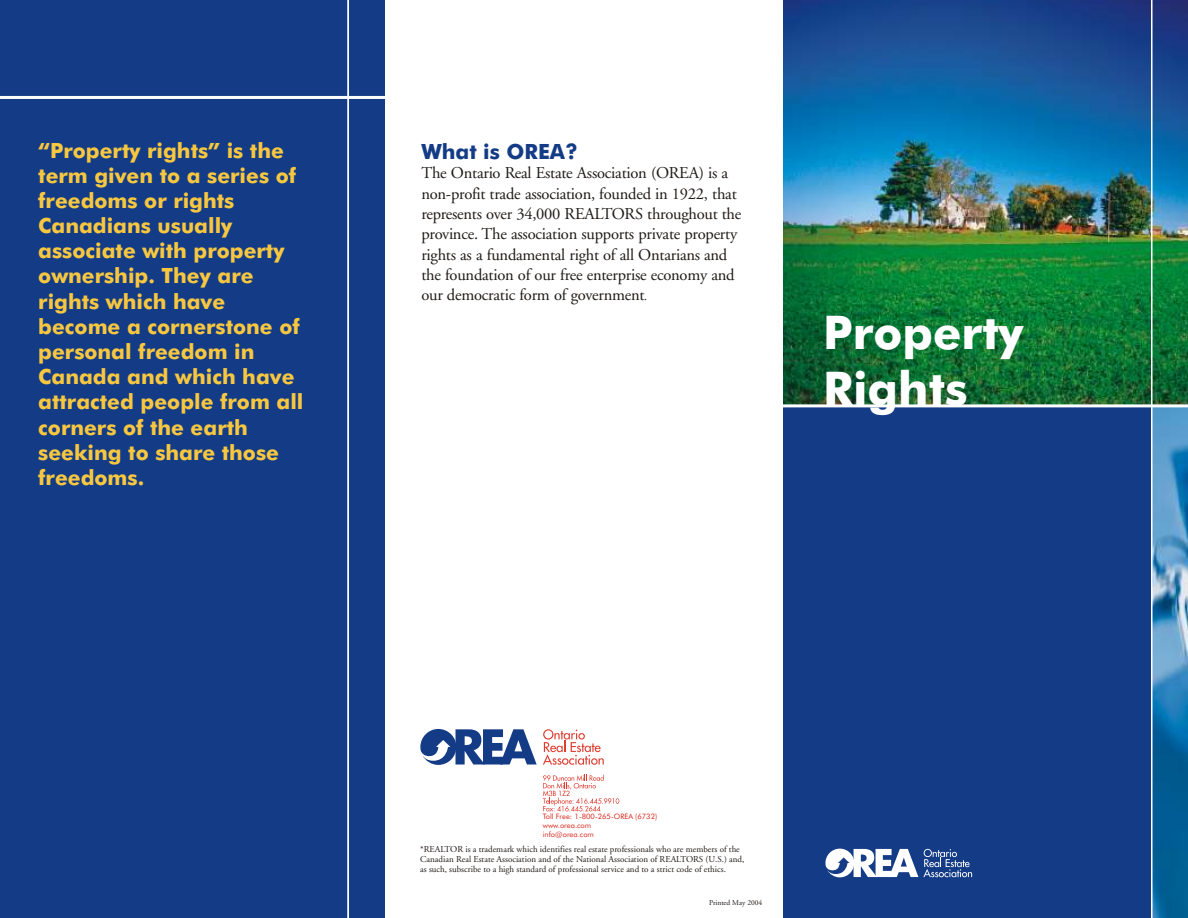
<style>
.page{position:relative;width:1188px;height:918px;background:#fff}
.page>*{position:absolute;margin:0;border:0;box-sizing:border-box;transform-origin:0 0}
.t1{font:700 46.5px/55.8px "Futura Md BT";color:#fff}
.t2{font:700 21px/25.2px "Futura Md BT";color:#f7c740}
.t3{font:700 21px "Futura Md BT";color:#143b85}
.t4{font:16.5px/20.4px "Adobe Garamond";letter-spacing:-.015em;color:#1f1a17}
.t5{font:9px/10.1px "Adobe Garamond";color:#1f1a17}
.t6{font:7.5px/9px "Futura Bk BT";color:#d9261c}
.t7{font:7.5px "Adobe Garamond";color:#1f1a17}
.s1{font-size:12px}
</style>
<div class="page">
<img style="left:783px;top:0;width:405px;height:404px">
<div style="left:783px;top:406px;width:405px;height:512px;background:#143b85"></div>
<img style="left:1153px;top:407px;width:35px;height:511px">
<div style="left:0;top:0;width:385px;height:918px;background:#143b85"></div>
<hr style="left:0;top:96px;width:389px;height:3px;background:#fff">
<hr style="left:348px;top:0;width:1px;height:918px;background:#fff">
<svg style="left:420px;top:729px;width:117px;height:36px"></svg>
<svg style="left:543px;top:729px;width:61px;height:36px"></svg>
<svg style="left:543px;top:775px;width:76px;height:37px"></svg>
<svg style="left:825px;top:849px;width:147px;height:28px"></svg>
<hr style="left:783px;top:404px;width:405px;height:3px;background:#fff">
<hr style="left:1151px;top:0;width:2px;height:918px;background:#fff">
<p class="t2" style="left:38px;top:139px;width:267px">“Property rights” is the term given to a series of freedoms or rights<br>Canadians usually associate with property ownership. They are rights which have become a cornerstone of personal freedom in<br>Canada and which have attracted people from all corners of the earth seeking to share those freedoms.</p>
<p class="t3" style="left:421px;top:143px;width:158px">What is OREA?</p>
<p class="t4" style="left:421px;top:164px;width:321px">The Ontario Real Estate Association (OREA) is a non-profit trade association, founded in 1922, that represents over 34,000 REALTORS throughout the province. The association supports private property rights as a fundamental right of all Ontarians and the foundation of our free enterprise economy and our democratic form of government<span class="s1">.</span></p>
<h1 class="t1" style="left:823px;top:309px;width:202px">Property<br>Rights</h1>
<p class="t6" style="left:543px;top:813px;width:116px">Toll Free: 1-800-265-OREA (6732) www.orea.com<br>info@orea.com</p>
<p class="t5" style="left:420px;top:845px;width:326px">*REALTOR is a trademark which identifies real estate professionals who are members of the<br>Canadian Real Estate Association and of the National Association of REALTORS (U.S.) and, as such, subscribe to a high standard of professional service and to a strict code of ethics.</p>
<p class="t7" style="left:709px;top:900px;width:55px">Printed May 2004</p>
</div>
